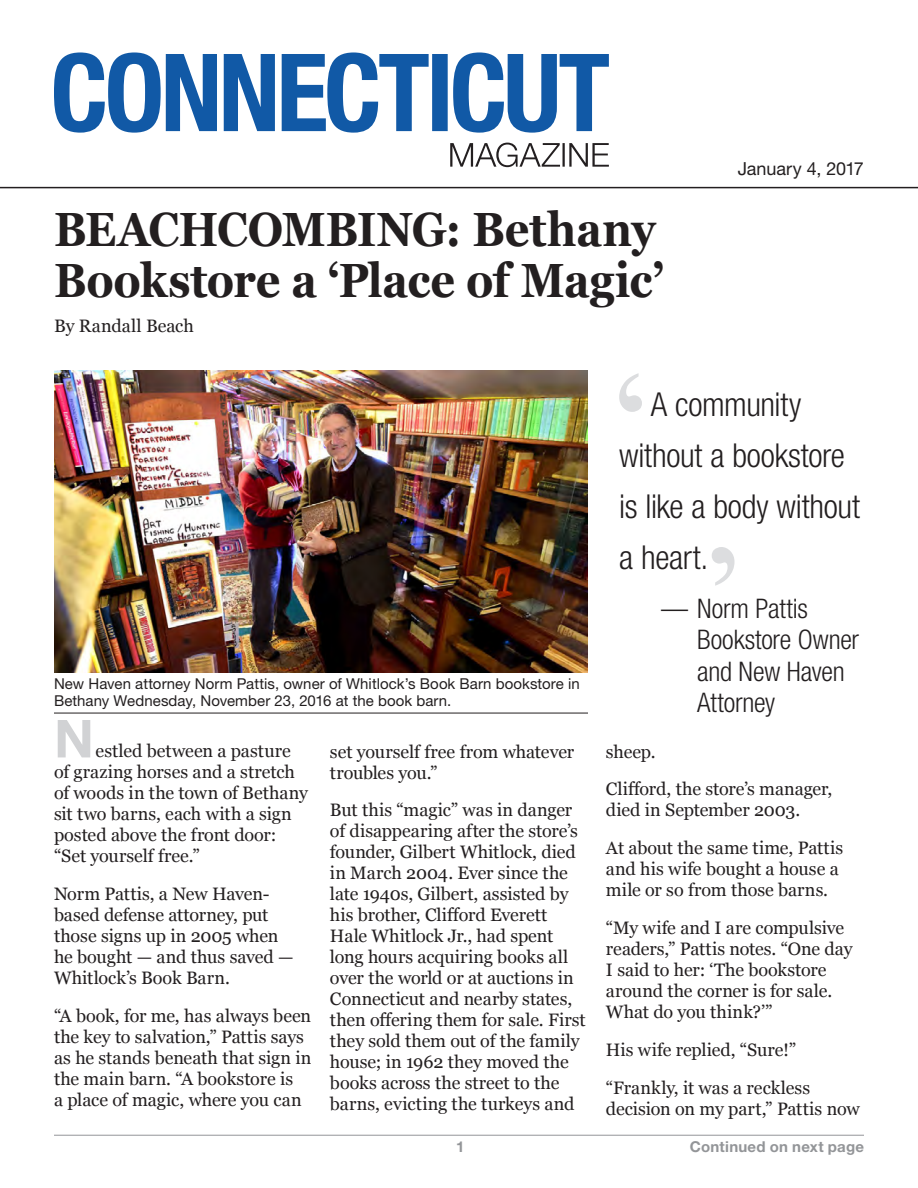
<style>
.page{position:relative;width:918px;height:1188px;background:#fff}
.page>*{position:absolute;margin:0;border:0;box-sizing:border-box;transform-origin:0 0}
.t1{font:700 54px "Helvetica Neue LT Std";color:#d1d2d4}
.t2{font:700 48px/51px "Georgia";letter-spacing:-.01em;color:#231f20;scale:.9 1}
.t3{font:300 condensed 33px/51px "Helvetica Neue LT Std";letter-spacing:-.01em;color:#231f20}
.t4{font:300 condensed 27px/31.5px "Helvetica Neue LT Std";letter-spacing:-.01em;color:#231f20}
.t5{font:18px/21px "Georgia";letter-spacing:-.005em;color:#231f20}
.t6{font:18px "Helvetica Neue LT Std";letter-spacing:-.005em;color:#231f20}
.t7{font:15px/16.5px "Helvetica Neue LT Std";letter-spacing:.005em;color:#231f20}
.t8{font:700 15px "Helvetica Neue LT Std";letter-spacing:.015em;color:#939598}
</style>
<div class="page">
<hr style="left:0;top:187px;width:918px;height:1px;background:#231f20">
<hr style="left:54px;top:1135px;width:810px;height:1px;background:#939598">
<svg style="left:619px;top:373px;width:23px;height:39px"></svg>
<svg style="left:712px;top:547px;width:23px;height:39px"></svg>
<hr style="left:54px;top:713px;width:534px;height:1px;background:#231f20">
<img style="left:54px;top:371px;width:534px;height:301px">
<svg style="left:54px;top:52px;width:555px;height:81px;fill:#1159a6"></svg>
<svg style="left:450px;top:143px;width:159px;height:24px"></svg>
<h2 class="t2" style="left:54px;top:201px;width:680px">BEACHCOMBING: Bethany<br>Bookstore a ‘Place of Magic’</h2>
<p class="t5" style="left:54px;top:315px;width:141px">By Randall Beach</p>
<p class="t6" style="left:738px;top:158px;width:128px">January 4, 2017</p>
<p class="t7" style="left:54px;top:676px;width:527px">New Haven attorney Norm Pattis, owner of Whitlock’s Book Barn bookstore in<br>Bethany Wednesday, November 23, 2016 at the book barn.</p>
<h1 class="t1" style="left:54px;top:705px;width:42px">N</h1>
<p class="t5" style="left:54px;top:740px;width:256px;text-indent:42px">estled between a pasture of grazing horses and a stretch of woods in the town of Bethany sit two barns, each with a sign posted above the front door: “Set yourself free.”</p>
<p class="t5" style="left:54px;top:883px;width:241px">Norm Pattis, a New Haven&shy;based defense attorney, put those signs up in 2005 when he bought — and thus saved —<br>Whitlock’s Book Barn.</p>
<p class="t5" style="left:54px;top:1005px;width:259px">“A book, for me, has always been the key to salvation,” Pattis says as he stands beneath that sign in the main barn. “A bookstore is<br>a place of magic, where you can</p>
<p class="t5" style="left:330px;top:740px;width:246px">set yourself free from whatever troubles you.”</p>
<p class="t5" style="left:330px;top:799px;width:257px">But this “magic” was in danger of disappearing after the store’s founder, Gilbert Whitlock, died in March 2004. Ever since the late 1940s, Gilbert, assisted by his brother, Clifford Everett<br>Hale Whitlock Jr., had spent long hours acquiring books all over the world or at auctions in<br>Connecticut and nearby states, then offering them for sale. First they sold them out of the family house; in 1962 they moved the books across the street to the barns, evicting the turkeys and</p>
<h3 class="t3" style="left:619px;top:379px;width:242px;text-indent:32px">A community without a bookstore is like a body without a heart.</h3>
<h3 class="t4" style="left:697px;top:592px;width:163px;text-indent:-36px">— Norm Pattis<br>Bookstore Owner and New Haven<br>Attorney</h3>
<p class="t5" style="left:606px;top:732px;width:228px;line-height:37.8px">sheep.<br>Clifford, the store’s manager,</p>
<p class="t5" style="left:606px;top:791px;width:239px;line-height:37.8px">died in September 2003.<br>At about the same time, Pattis</p>
<p class="t5" style="left:606px;top:858px;width:234px">and his wife bought a house a mile or so from those barns.</p>
<p class="t5" style="left:606px;top:917px;width:248px">“My wife and I are compulsive readers,” Pattis notes. “One day<br>I said to her: ‘The bookstore around the corner is for sale.<br>What do you think?’”</p>
<p class="t5" style="left:606px;top:1030px;width:206px;line-height:37.8px">His wife replied, “Sure!” “Frankly, it was a reckless</p>
<p class="t5" style="left:606px;top:1098px;width:255px">decision on my part,” Pattis now</p>
<p class="t8" style="left:456px;top:1137px;width:10px">1</p>
<p class="t8" style="left:690px;top:1137px;width:176px">Continued on next page</p>
</div>
